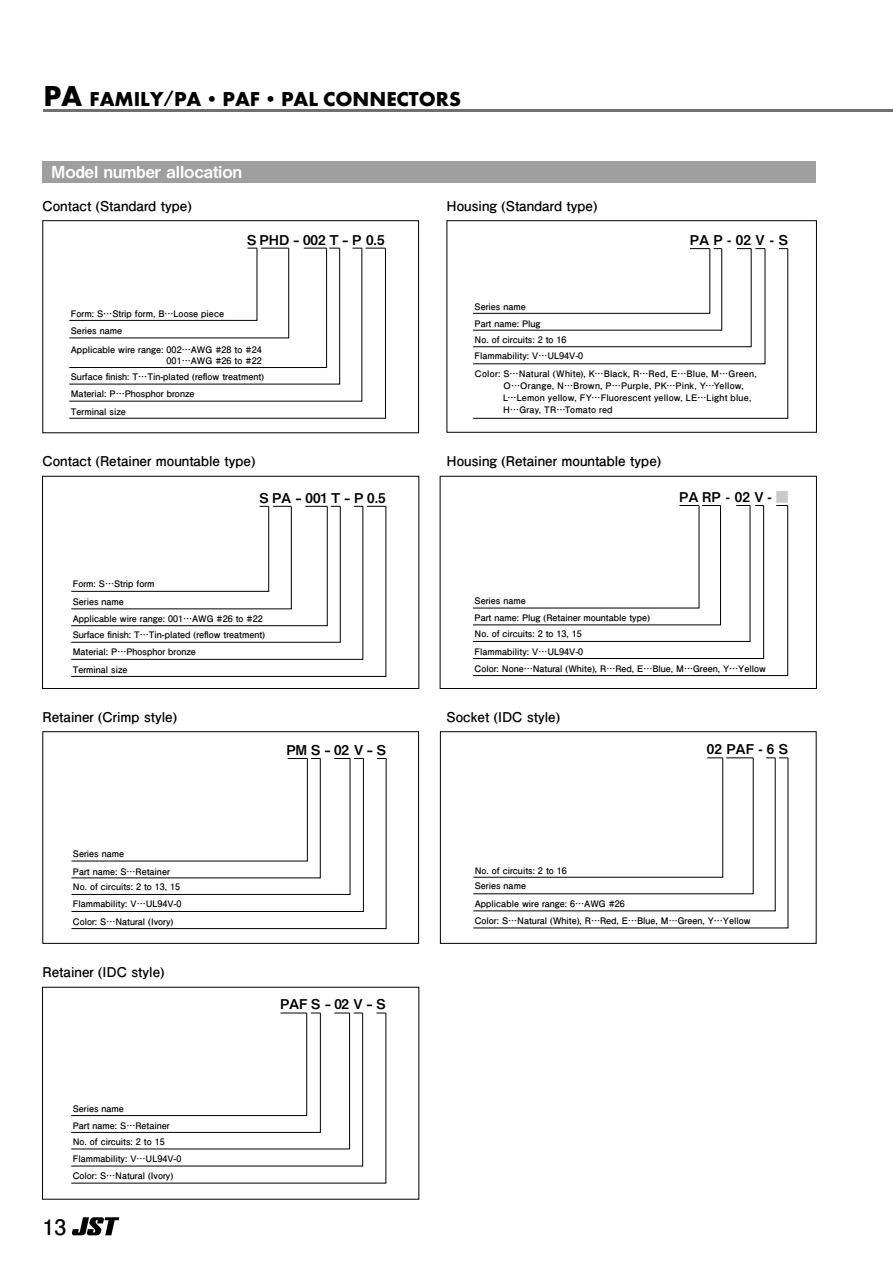
<style>
.page{position:relative;width:893px;height:1263px;background:#fff}
.page>*{position:absolute;margin:0;border:0;box-sizing:border-box;transform-origin:0 0}
.t1{font:700 21.3px "Futo Go B101 Pr 6 N";color:#000}
.t2{font:700 21px "Futura PT";color:#000}
.t3{font:16.5px "Midashi Go Pr 6 N MB31";color:#fff}
.t4{font:700 13.5px "Futo Go B101 Pr 6 N";color:#000}
.t5{font:13.5px "Midashi Go Pr 6 N MB31";color:#000}
.t6{font:700 9px/16.6px "Futo Go B101 Pr 6 N";color:#000}
.t7{font:700 9px/12px "Futo Go B101 Pr 6 N";letter-spacing:.025em;color:#000}
.s1{font-size:30px}
.s2{font-family:"Midashi Go Pr 6 N MB31";font-weight:400}
.s3{font-family:"Futo Go B101 Pr 6 N";font-weight:700;color:#c9c9c9}
</style>
<div class="page">
<svg style="left:72px;top:1217px;width:47px;height:18px"></svg>
<hr style="left:43px;top:109px;width:850px;height:3px;background:#707070">
<div style="left:43px;top:162px;width:773px;height:21px;background:#9f9f9f"></div>
<svg style="left:42px;top:220px;width:377px;height:213px"></svg>
<svg style="left:473px;top:249px;width:315px;height:170px"></svg>
<svg style="left:473px;top:248px;width:293px;height:116px"></svg>
<div style="left:447px;top:220px;width:370px;height:212px;border:1px solid #000"></div>
<svg style="left:71px;top:660px;width:315px;height:17px"></svg>
<svg style="left:71px;top:506px;width:315px;height:154px"></svg>
<div style="left:42px;top:476px;width:377px;height:213px;border:1px solid #000"></div>
<svg style="left:473px;top:505px;width:315px;height:171px"></svg>
<svg style="left:776px;top:505px;width:12px;height:1px"></svg>
<svg style="left:473px;top:505px;width:291px;height:154px"></svg>
<div style="left:440px;top:476px;width:377px;height:213px;border:1px solid #000"></div>
<svg style="left:71px;top:758px;width:316px;height:171px"></svg>
<svg style="left:71px;top:758px;width:293px;height:154px"></svg>
<svg style="left:71px;top:758px;width:292px;height:137px"></svg>
<div style="left:43px;top:731px;width:376px;height:213px;border:1px solid #000"></div>
<svg style="left:473px;top:757px;width:316px;height:171px"></svg>
<svg style="left:473px;top:757px;width:303px;height:154px"></svg>
<svg style="left:766px;top:757px;width:22px;height:1px"></svg>
<svg style="left:473px;top:757px;width:281px;height:137px"></svg>
<div style="left:440px;top:731px;width:376px;height:213px;border:1px solid #000"></div>
<svg style="left:71px;top:1012px;width:315px;height:172px"></svg>
<svg style="left:71px;top:1149px;width:292px;height:18px"></svg>
<svg style="left:71px;top:1012px;width:292px;height:137px"></svg>
<h2 class="t2" style="left:43px;top:85px;width:419px"><span class="s1">PA</span> FAMILY<span class="s2">/</span>PA•PAF•PAL CONNECTORS</h2>
<h3 class="t3" style="left:51px;top:158px;width:193px">Model number allocation</h3>
<h3 class="t4" style="left:43px;top:195px;width:151px">Contact (Standard type)</h3>
<h3 class="t5" style="left:247px;top:229px;width:139px">S PHD -002 T -P 0.5</h3>
<p class="t6" style="left:71px;top:304px;width:155px;line-height:17.9px">Form: S…Strip form, B…Loose piece<br>Series name</p>
<p class="t6" style="left:71px;top:368px;width:195px">Surface finish: T…Tin-plated (reflow treatment)<br>Material: P…Phosphor bronze</p>
<p class="t6" style="left:71px;top:403px;width:57px">Terminal size</p>
<p class="t6" style="left:71px;top:344px;width:192px;line-height:10.8px;text-align:right">Applicable wire range: 002…AWG #28 to #24<br>001…AWG #26 to #22</p>
<h3 class="t4" style="left:43px;top:451px;width:214px">Contact (Retainer mountable type)</h3>
<h3 class="t5" style="left:260px;top:487px;width:128px">SPA-001T-P 0.5</h3>
<p class="t6" style="left:73px;top:575px;width:83px;line-height:17.9px">Form: S…Strip form<br>Series name</p>
<p class="t6" style="left:73px;top:626px;width:194px">Surface finish: T…Tin-plated (reflow treatment)<br>Material: P…Phosphor bronze</p>
<p class="t6" style="left:73px;top:661px;width:56px">Terminal size</p>
<p class="t6" style="left:73px;top:610px;width:192px">Applicable wire range: 001…AWG #26 to #22</p>
<h3 class="t4" style="left:43px;top:706px;width:136px">Retainer (Crimp style)</h3>
<p class="t6" style="left:73px;top:845px;width:53px">Series name</p>
<p class="t6" style="left:73px;top:878px;width:110px">No. of circuits: 2 to 13, 15<br>Flammability: V…UL94V-0</p>
<p class="t6" style="left:73px;top:913px;width:102px">Color: S…Natural (Ivory)</p>
<p class="t6" style="left:73px;top:862px;width:98px">Part name: S…Retainer</p>
<h3 class="t4" style="left:43px;top:961px;width:124px">Retainer (IDC style)</h3>
<p class="t6" style="left:73px;top:1100px;width:53px">Series name</p>
<p class="t6" style="left:73px;top:1117px;width:98px">Part name: S…Retainer</p>
<p class="t6" style="left:73px;top:1133px;width:94px">No. of circuits: 2 to 15</p>
<p class="t6" style="left:73px;top:1150px;width:110px">Flammability: V…UL94V-0</p>
<p class="t6" style="left:73px;top:1166px;width:102px">Color: S…Natural (Ivory)</p>
<h1 class="t1" style="left:43px;top:1210px;width:25px">13</h1>
<h3 class="t5" style="left:287px;top:739px;width:101px">PMS-02 V-S</h3>
<h3 class="t5" style="left:280px;top:993px;width:107px">PAFS -02 V-S</h3>
<h3 class="t4" style="left:446px;top:195px;width:152px">Housing (Standard type)</h3>
<h3 class="t5" style="left:690px;top:229px;width:100px">PAP - 02 V-S</h3>
<p class="t6" style="left:475px;top:298px;width:53px">Series name</p>
<p class="t6" style="left:475px;top:331px;width:110px">No. of circuits: 2 to 16<br>Flammability: V…UL94V-0</p>
<p class="t7" style="left:503px;top:368px;width:255px;text-indent:-28px">Color: S…Natural (White), K…Black, R…Red, E…Blue, M…Green, O…Orange, N…Brown, P…Purple, PK…Pink, Y…Yellow, L…Lemon yellow, FY…Fluorescent yellow, LE…Light blue, H…Gray, TR…Tomato red</p>
<p class="t6" style="left:475px;top:315px;width:68px">Part name: Plug</p>
<h3 class="t4" style="left:446px;top:451px;width:216px">Housing (Retainer mountable type)</h3>
<h3 class="t5" style="left:679px;top:486px;width:111px">PARP-02 V-<span class="s3">■</span></h3>
<p class="t6" style="left:475px;top:592px;width:53px">Series name</p>
<p class="t6" style="left:475px;top:610px;width:177px;line-height:15.8px">Part name: Plug (Retainer mountable type)<br>No. of circuits: 2 to 13, 15</p>
<p class="t6" style="left:475px;top:659px;width:293px">Color: None…Natural (White), R…Red, E…Blue, M…Green, Y…Yellow</p>
<p class="t6" style="left:475px;top:642px;width:110px">Flammability: V…UL94V-0</p>
<h3 class="t4" style="left:446px;top:706px;width:115px">Socket (IDC style)</h3>
<h3 class="t5" style="left:707px;top:738px;width:83px">02 PAF - 6 S</h3>
<p class="t6" style="left:475px;top:862px;width:94px;line-height:15.8px">No. of circuits: 2 to 16<br>Series name</p>
<p class="t6" style="left:475px;top:912px;width:277px">Color: S…Natural (White), R…Red, E…Blue, M…Green, Y…Yellow</p>
<p class="t6" style="left:475px;top:895px;width:152px">Applicable wire range: 6…AWG #26</p>
</div>
